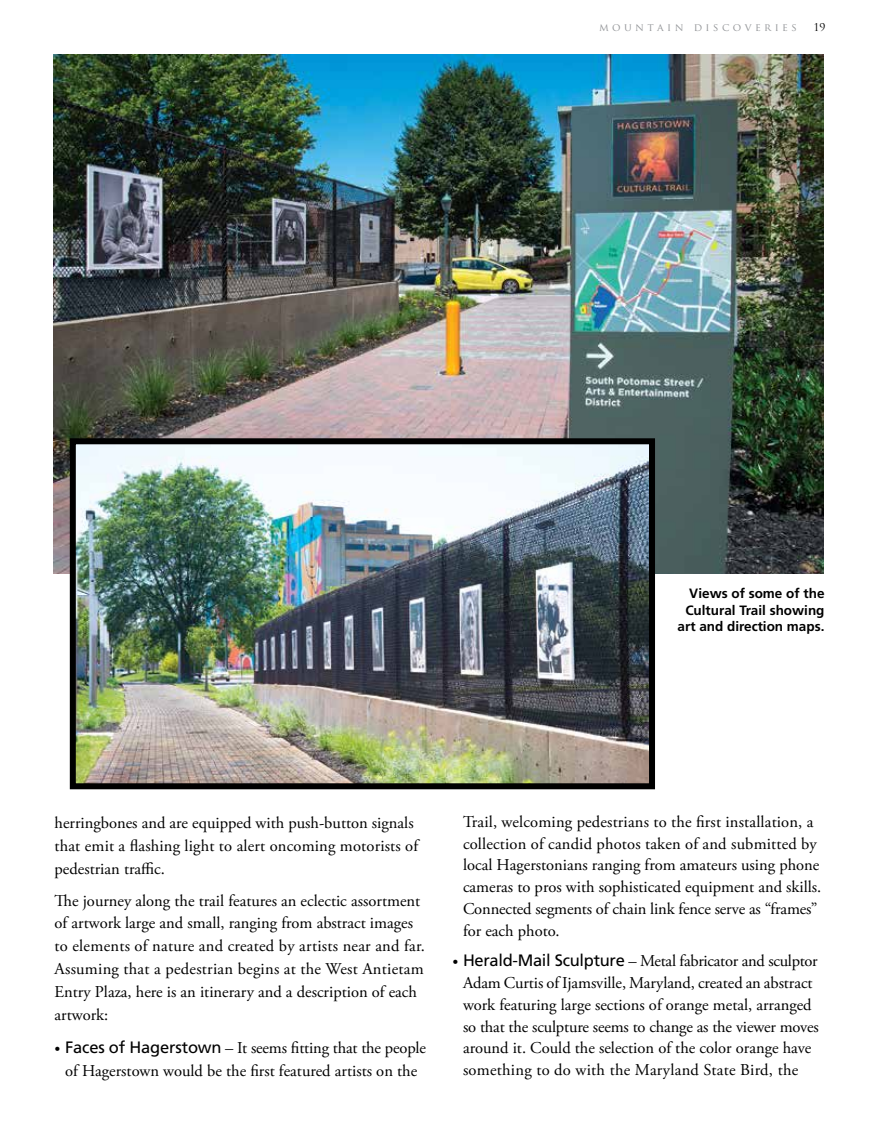
<style>
.page{position:relative;width:878px;height:1134px;background:#fff}
.page>*{position:absolute;margin:0;border:0;box-sizing:border-box;transform-origin:0 0}
.t1{font:16.5px/21.8px "Adobe Garamond Pro";color:#000}
.t2{font:700 13.5px/16.5px "Frutiger";color:#000;text-align:right}
.t3{font:10.5px "Trajan Pro";color:#939598}
.t4{font:10.5px "Trajan Pro";color:#000}
.s1{font-family:"Frutiger";font-size:12px}
.s2{font-family:"Frutiger"}
</style>
<div class="page">
<img style="left:54px;top:54px;width:769px;height:520px">
<img style="left:77px;top:445px;width:571px;height:337px">
<div style="left:70px;top:438px;width:585px;height:351px;border:6px solid #000"></div>
<p class="t3" style="left:599px;top:20px;width:199px">M O U N T A I N D I S C O V E R I E S</p>
<p class="t4" style="left:813px;top:20px;width:13px">19</p>
<p class="t2" style="left:677px;top:585px;width:148px">Views of some of the<br>Cultural Trail showing art and direction maps.</p>
<p class="t1" style="left:55px;top:812px;width:365px;line-height:22.8px">herringbones and are equipped with push-button signals that emit a flashing light to alert oncoming motorists of pedestrian traffic.</p>
<p class="t1" style="left:55px;top:890px;width:372px;line-height:22.8px">The journey along the trail features an eclectic assortment of artwork large and small, ranging from abstract images to elements of nature and created by artists near and far.<br>Assuming that a pedestrian begins at the West Antietam Entry Plaza, here is an itinerary and a description of each artwork:</p>
<p class="t1" style="left:55px;top:1037px;width:373px;line-height:22.8px;text-align:center"><span class="s1">•</span> <span class="s2">Faces of Hagerstown</span> – It seems fitting that the people of Hagerstown would be the first featured artists on the</p>
<p class="t1" style="left:463px;top:811px;width:360px">Trail, welcoming pedestrians to the first installation, a collection of candid photos taken of and submitted by local Hagerstonians ranging from amateurs using phone cameras to pros with sophisticated equipment and skills.<br>Connected segments of chain link fence serve as “frames” for each photo.</p>
<p class="t1" style="left:463px;top:951px;width:357px;text-indent:-11px"><span class="s1">•</span> <span class="s2">Herald-Mail Sculpture</span> – Metal fabricator and sculptor Adam Curtis of Ijamsville, Maryland, created an abstract work featuring large sections of orange metal, arranged so that the sculpture seems to change as the viewer moves around it. Could the selection of the color orange have something to do with the Maryland State Bird, the</p>
</div>
